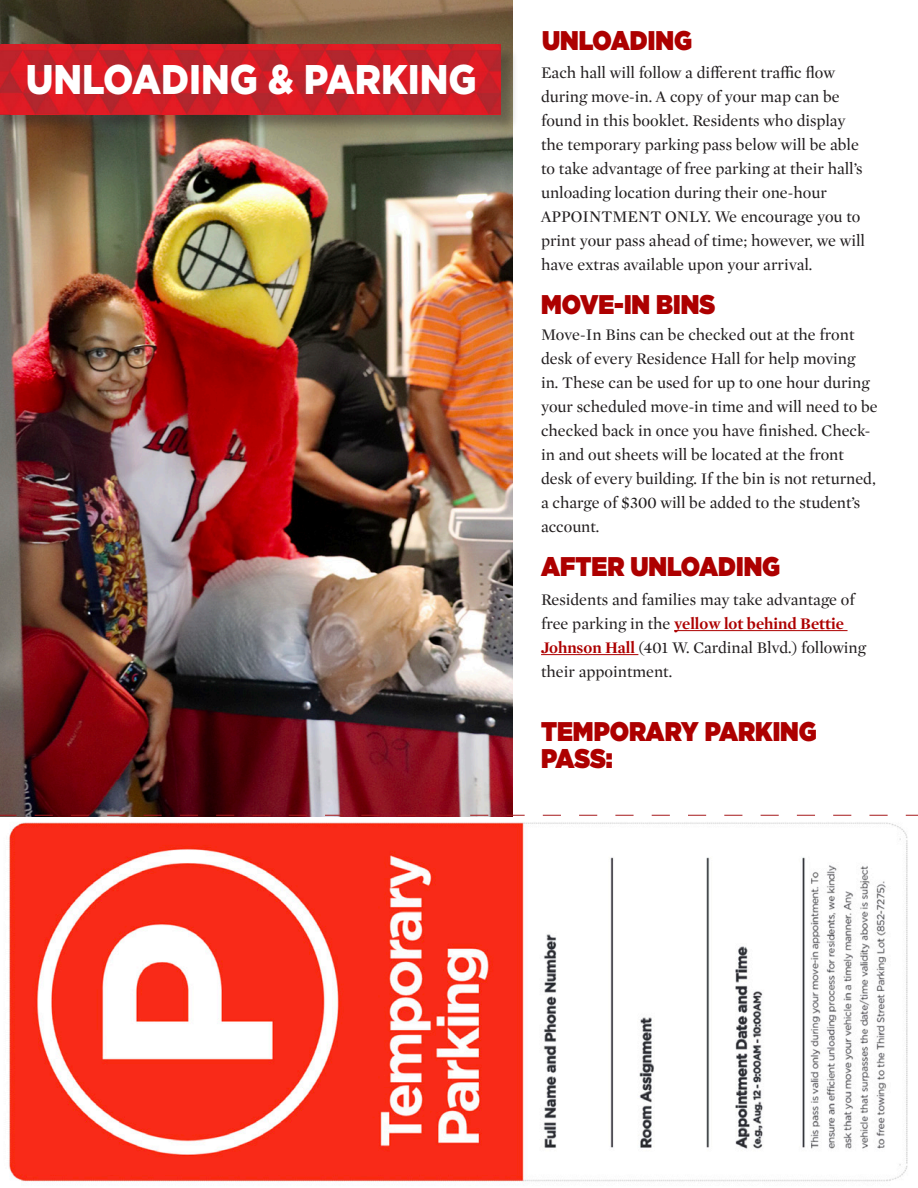
<style>
.page{position:relative;width:918px;height:1188px;background:#fff}
.page>*{position:absolute;margin:0;border:0;box-sizing:border-box;transform-origin:0 0}
.t1{font:900 41.4px "Gotham";color:#fff;scale:.88 1}
.Headers_Ultra{font:900 27px "Gotham";color:#ad0000;scale:.88 1}
.Paragraph_Mercury{font:16.5px/24px "Mercury Display";color:#231f20}
.s1{font-weight:700;color:#ad0000}
</style>
<div class="page">
<img style="left:0;top:0;width:513px;height:815px">
<div style="left:0;top:46px;width:518px;height:86px;background:#231f20;opacity:.35"></div>
<img style="left:0;top:44px;width:500px;height:70px">
<hr style="left:674px;top:630px;width:174px;height:1px;background:#ad0000">
<hr style="left:541px;top:654px;width:97px;height:1px;background:#ad0000">
<svg style="left:0;top:815px;width:918px;height:369px"></svg>
<p class="t1" style="left:26px;top:51px;width:514px">UNLOADING &amp; PARKING</p>
<p class="Headers_Ultra" style="left:542px;top:21px;width:172px">UNLOADING</p>
<p class="Paragraph_Mercury" style="left:541px;top:60px;width:325px">Each hall will follow a different traffic flow during move-in. A copy of your map can be found in this booklet. Residents who display the temporary parking pass below will be able to take advantage of free parking at their hall’s unloading location during their one-hour APPOINTMENT ONLY. We encourage you to print your pass ahead of time; however, we will have extras available upon your arrival.</p>
<p class="Headers_Ultra" style="left:541px;top:285px;width:199px">MOVE-IN BINS</p>
<p class="Paragraph_Mercury" style="left:541px;top:322px;width:338px">Move-In Bins can be checked out at the front desk of every Residence Hall for help moving<br>in. These can be used for up to one hour during your scheduled move-in time and will need to be checked back in once you have finished. Check&shy;in and out sheets will be located at the front desk of every building. If the bin is not returned, a charge of $300 will be added to the student’s account.</p>
<p class="Headers_Ultra" style="left:541px;top:547px;width:273px">AFTER UNLOADING</p>
<p class="Paragraph_Mercury" style="left:541px;top:587px;width:326px">Residents and families may take advantage of free parking in the <span class="s1">yellow lot behind Bettie Johnson Hall</span> (401 W. Cardinal Blvd.) following their appointment.</p>
<p class="Headers_Ultra" style="left:541px;top:712px;width:315px">TEMPORARY PARKING</p>
<p class="Headers_Ultra" style="left:541px;top:739px;width:83px">PASS:</p>
</div>
